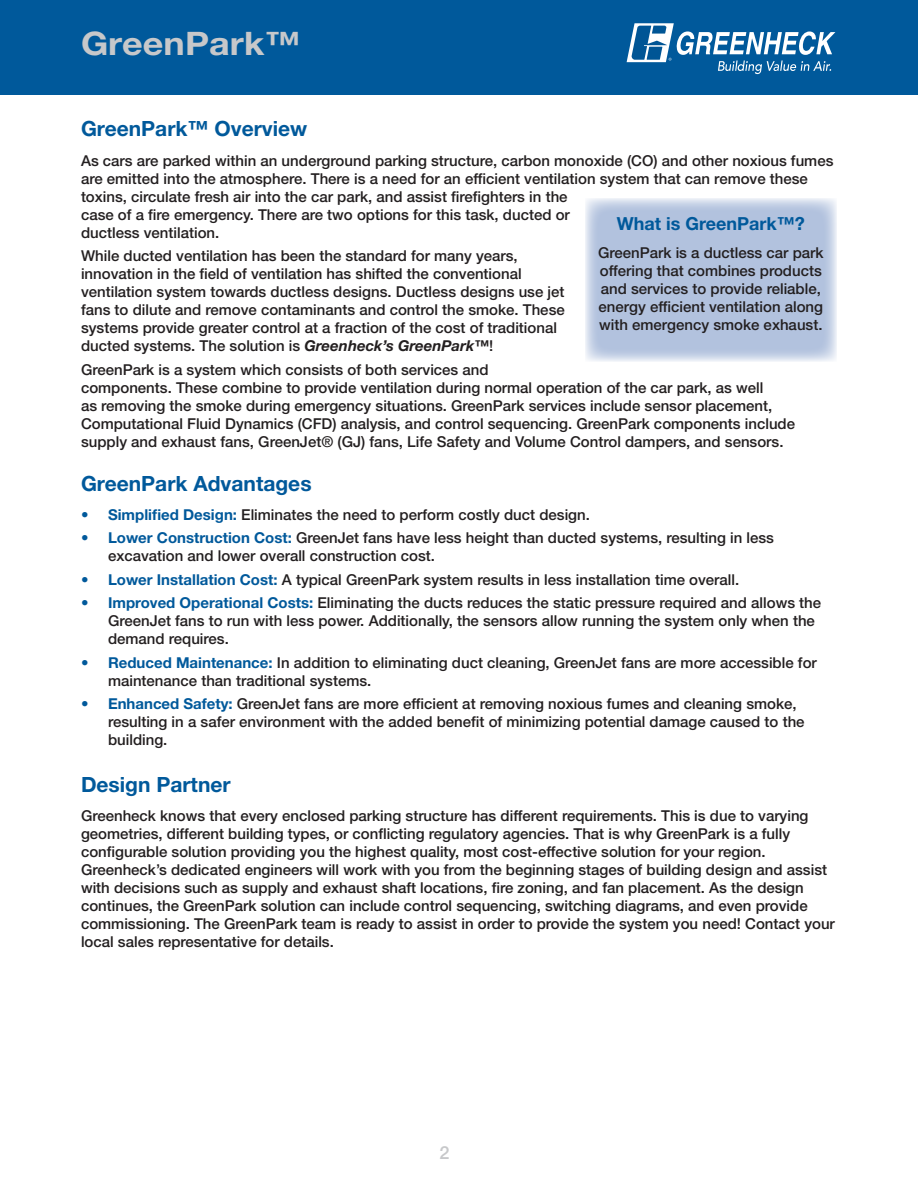
<style>
.page{position:relative;width:918px;height:1188px;background:#fff}
.page>*{position:absolute;margin:0;border:0;box-sizing:border-box;transform-origin:0 0}
.t1{font:700 32.4px "Helvetica Neue LT Std";color:#c7c8ca;scale:1.11 1}
.t2{font:700 21px "Helvetica Neue LT Std";color:#00599b}
.t3{font:700 18px "Helvetica Neue LT Std";color:#00599b}
.t4{font:500 18px "Helvetica Neue LT Std";color:#c7c8ca}
.t5{font:500 15px/18px "Helvetica Neue LT Std";color:#231f20}
.s1{font-weight:700;font-style:italic}
.s2{font-weight:700;color:#00599b}
</style>
<div class="page">
<div style="left:0;top:0;width:918px;height:94px;background:#00599b"></div>
<svg style="left:627px;top:23px;width:208px;height:51px"></svg>
<div style="left:585px;top:198px;width:252px;height:163px;background:#b2c2de"></div>
<h1 class="t1" style="left:81px;top:23px;width:199px">GreenPark™</h1>
<h2 class="t2" style="left:81px;top:116px;width:228px">GreenPark™ Overview</h2>
<p class="t5" style="left:81px;top:151px;width:754px">As cars are parked within an underground parking structure, carbon monoxide (CO) and other noxious fumes are emitted into the atmosphere. There is a need for an efficient ventilation system that can remove these toxins, circulate fresh air into the car park, and assist firefighters in the<br>case of a fire emergency. There are two options for this task, ducted or<br>ductless ventilation.</p>
<p class="t5" style="left:81px;top:247px;width:485px">While ducted ventilation has been the standard for many years, innovation in the field of ventilation has shifted the conventional ventilation system towards ductless designs. Ductless designs use jet fans to dilute and remove contaminants and control the smoke. These systems provide greater control at a fraction of the cost of traditional ducted systems. The solution is <span class="s1">Greenheck’s GreenPark™</span>!</p>
<p class="t5" style="left:81px;top:360px;width:716px">GreenPark is a system which consists of both services and<br>components. These combine to provide ventilation during normal operation of the car park, as well<br>as removing the smoke during emergency situations. GreenPark services include sensor placement, Computational Fluid Dynamics (CFD) analysis, and control sequencing. GreenPark components include supply and exhaust fans, GreenJet® (GJ) fans, Life Safety and Volume Control dampers, and sensors.</p>
<h2 class="t2" style="left:81px;top:470px;width:232px">GreenPark Advantages</h2>
<p class="t5" style="left:81px;top:506px;width:510px"><span class="s2">• Simplified Design:</span> Eliminates the need to perform costly duct design.</p>
<p class="t5" style="left:108px;top:529px;width:668px;text-indent:-27px"><span class="s2">• Lower Construction Cost:</span> GreenJet fans have less height than ducted systems, resulting in less excavation and lower overall construction cost.</p>
<p class="t5" style="left:81px;top:570px;width:660px"><span class="s2">• Lower Installation Cost:</span> A typical GreenPark system results in less installation time overall.</p>
<p class="t5" style="left:108px;top:594px;width:715px;text-indent:-27px"><span class="s2">• Improved Operational Costs:</span> Eliminating the ducts reduces the static pressure required and allows the<br>GreenJet fans to run with less power. Additionally, the sensors allow running the system only when the demand requires.</p>
<p class="t5" style="left:108px;top:653px;width:710px;text-indent:-27px"><span class="s2">• Reduced Maintenance:</span> In addition to eliminating duct cleaning, GreenJet fans are more accessible for maintenance than traditional systems.</p>
<p class="t5" style="left:108px;top:695px;width:698px;text-indent:-27px"><span class="s2">• Enhanced Safety:</span> GreenJet fans are more efficient at removing noxious fumes and cleaning smoke, resulting in a safer environment with the added benefit of minimizing potential damage caused to the building.</p>
<h2 class="t2" style="left:81px;top:771px;width:151px">Design Partner</h2>
<p class="t5" style="left:81px;top:806px;width:755px">Greenheck knows that every enclosed parking structure has different requirements. This is due to varying geometries, different building types, or conflicting regulatory agencies. That is why GreenPark is a fully configurable solution providing you the highest quality, most cost-effective solution for your region.<br>Greenheck’s dedicated engineers will work with you from the beginning stages of building design and assist with decisions such as supply and exhaust shaft locations, fire zoning, and fan placement. As the design continues, the GreenPark solution can include control sequencing, switching diagrams, and even provide commissioning. The GreenPark team is ready to assist in order to provide the system you need! Contact your local sales representative for details.</p>
<p class="t3" style="left:617px;top:213px;width:190px">What is GreenPark™?</p>
<p class="t5" style="left:598px;top:243px;width:227px">GreenPark is a ductless car park offering that combines products and services to provide reliable, energy efficient ventilation along with emergency smoke exhaust.</p>
<p class="t4" style="left:440px;top:1142px;width:12px">2</p>
</div>
